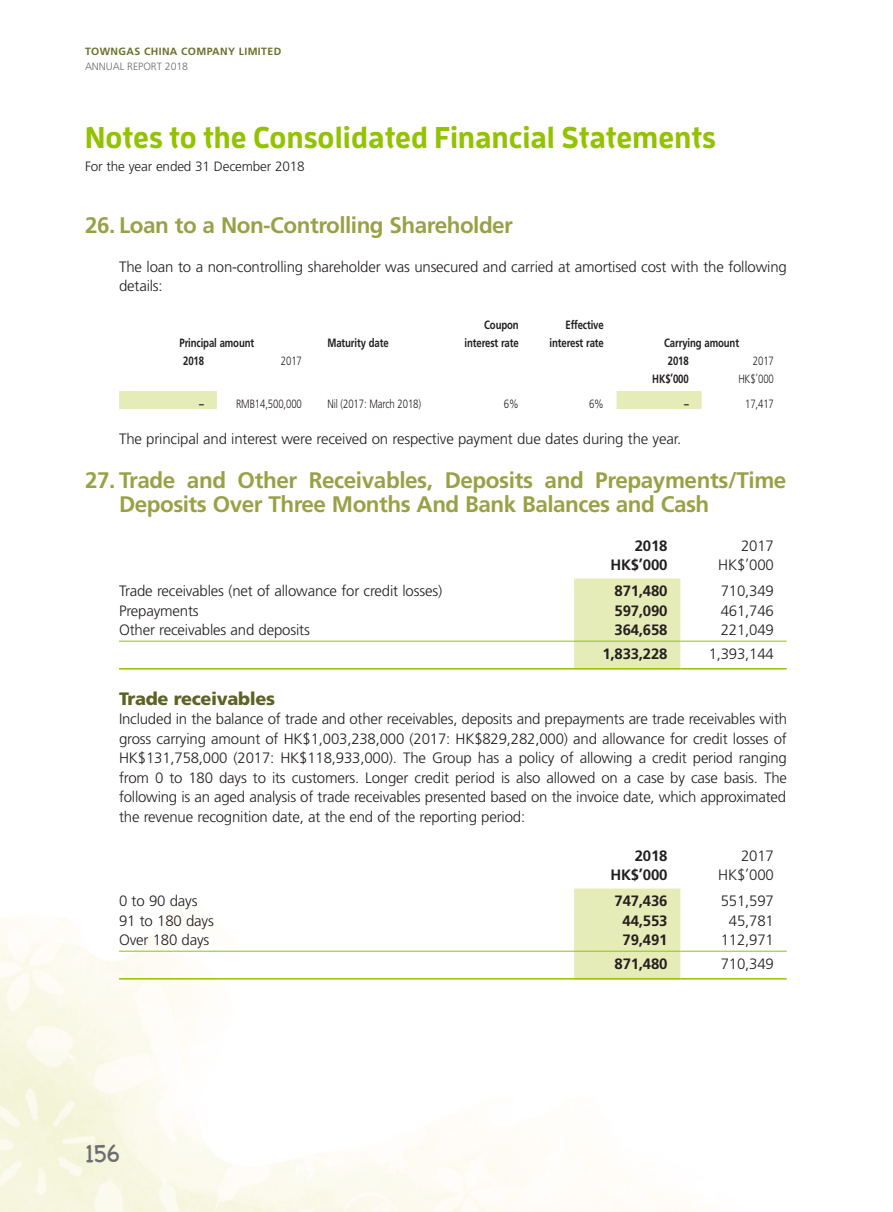
<style>
.page{position:relative;width:893px;height:1212px;background:#fff}
.page>*{position:absolute;margin:0;border:0;box-sizing:border-box;transform-origin:0 0}
.t1{font:700 30px "Enzo OT";letter-spacing:.005em;color:#93c200}
.t2{font:25.5px "Chalkboard";color:#6c6d70}
.Heading_1{font:700 22.5px/24px "Frutiger LT Std";letter-spacing:-.02em;color:#99a146}
.Heading_2{font:900 18px "Frutiger LT Std";letter-spacing:-.02em;color:#5c6325}
.Body_Text{font:300 15px/19.5px "Frutiger LT Std";letter-spacing:-.01em;color:#231f20}
.Body_Text-2{font:700 15px "Frutiger LT Std";letter-spacing:-.01em;color:#231f20}
.t3{font:300 13.5px "Frutiger LT Std";letter-spacing:-.01em;color:#231f20}
.Body_Text-3{font:700 12px "Frutiger LT Std";letter-spacing:-.01em;color:#231f20;scale:.8 1}
.Body_Text-4{font:300 12px "Frutiger LT Std";letter-spacing:-.01em;color:#231f20;scale:.8 1}
.t4{font:700 10.5px "Frutiger LT Std";letter-spacing:.035em;color:#69712d}
.t5{font:300 10.5px "Frutiger LT Std";letter-spacing:-.005em;color:#6c6d70}
</style>
<div class="page">
<img style="left:0;top:578px;width:787px;height:634px">
<svg style="left:119px;top:391px;width:583px;height:18px"></svg>
<div style="left:574px;top:578px;width:106px;height:90px;background:#e6ecb7"></div>
<hr style="left:119px;top:641px;width:455px;height:1px;background:#93c200">
<hr style="left:574px;top:641px;width:106px;height:1px;background:#93c200">
<hr style="left:680px;top:641px;width:107px;height:1px;background:#93c200">
<hr style="left:119px;top:668px;width:455px;height:1px;background:#93c200">
<hr style="left:574px;top:668px;width:106px;height:1px;background:#93c200">
<hr style="left:680px;top:668px;width:107px;height:1px;background:#93c200">
<div style="left:574px;top:888px;width:106px;height:90px;background:#e6ecb7"></div>
<hr style="left:119px;top:951px;width:455px;height:1px;background:#93c200">
<hr style="left:574px;top:951px;width:106px;height:1px;background:#93c200">
<hr style="left:680px;top:951px;width:107px;height:1px;background:#93c200">
<hr style="left:119px;top:978px;width:455px;height:1px;background:#93c200">
<hr style="left:574px;top:978px;width:106px;height:1px;background:#93c200">
<hr style="left:680px;top:978px;width:107px;height:1px;background:#93c200">
<p class="t4" style="left:85px;top:45px;width:198px">TOWNGAS CHINA COMPANY LIMITED</p>
<p class="t5" style="left:85px;top:61px;width:105px">ANNUAL REPORT 2018</p>
<h1 class="t1" style="left:85px;top:118px;width:632px">Notes to the Consolidated Financial Statements</h1>
<p class="t3" style="left:85px;top:158px;width:221px">For the year ended 31 December 2018</p>
<p class="Heading_1" style="left:85px;top:213px;width:429px">26. Loan to a Non-Controlling Shareholder</p>
<p class="Body_Text" style="left:119px;top:257px;width:669px">The loan to a non-controlling shareholder was unsecured and carried at amortised cost with the following details:</p>
<p class="Body_Text-3" style="left:179px;top:336px;width:95px">Principal amount</p>
<p class="Body_Text-3" style="left:327px;top:336px;width:78px">Maturity date</p>
<p class="Body_Text-3" style="left:484px;top:318px;width:45px">Coupon</p>
<p class="Body_Text-3" style="left:465px;top:336px;width:69px">interest rate</p>
<p class="Body_Text-3" style="left:565px;top:318px;width:49px">Effective</p>
<p class="Body_Text-3" style="left:550px;top:336px;width:69px">interest rate</p>
<p class="Body_Text-3" style="left:664px;top:336px;width:95px">Carrying amount</p>
<p class="Body_Text-3" style="left:183px;top:354px;width:28px">2018</p>
<p class="Body_Text-4" style="left:281px;top:354px;width:28px">2017</p>
<p class="Body_Text-3" style="left:668px;top:354px;width:28px">2018</p>
<p class="Body_Text-4" style="left:753px;top:354px;width:28px">2017</p>
<p class="Body_Text-3" style="left:652px;top:372px;width:47px">HK$’000</p>
<p class="Body_Text-4" style="left:738px;top:372px;width:46px">HK$’000</p>
<p class="Body_Text-3" style="left:199px;top:396px;width:7px">–</p>
<p class="Body_Text-4" style="left:236px;top:397px;width:84px">RMB14,500,000</p>
<p class="Body_Text-4" style="left:327px;top:397px;width:119px">Nil (2017: March 2018)</p>
<p class="Body_Text-4" style="left:504px;top:397px;width:20px">6%</p>
<p class="Body_Text-4" style="left:589px;top:397px;width:20px">6%</p>
<p class="Body_Text-3" style="left:684px;top:396px;width:8px">–</p>
<p class="Body_Text-4" style="left:745px;top:397px;width:37px">17,417</p>
<p class="Body_Text" style="left:119px;top:429px;width:564px">The principal and interest were received on respective payment due dates during the year.</p>
<p class="Heading_1" style="left:119px;top:468px;width:669px;text-indent:-34px">27. Trade and Other Receivables, Deposits and Prepayments/Time<br>Deposits Over Three Months And Bank Balances and Cash</p>
<p class="Body_Text-2" style="left:635px;top:537px;width:34px">2018</p>
<p class="Body_Text" style="left:741px;top:536px;width:34px">2017</p>
<p class="Body_Text-2" style="left:610px;top:556px;width:59px">HK$’000</p>
<p class="Body_Text" style="left:718px;top:555px;width:57px">HK$’000</p>
<p class="Body_Text" style="left:119px;top:581px;width:325px">Trade receivables (net of allowance for credit losses)</p>
<p class="Body_Text-2" style="left:614px;top:582px;width:55px">871,480</p>
<p class="Body_Text" style="left:721px;top:581px;width:55px">710,349</p>
<p class="Body_Text" style="left:119px;top:601px;width:81px">Prepayments</p>
<p class="Body_Text-2" style="left:614px;top:602px;width:55px">597,090</p>
<p class="Body_Text" style="left:721px;top:601px;width:55px">461,746</p>
<p class="Body_Text" style="left:119px;top:620px;width:192px">Other receivables and deposits</p>
<p class="Body_Text-2" style="left:614px;top:621px;width:55px">364,658</p>
<p class="Body_Text" style="left:721px;top:620px;width:55px">221,049</p>
<p class="Body_Text-2" style="left:602px;top:645px;width:67px">1,833,228</p>
<p class="Body_Text" style="left:709px;top:644px;width:67px">1,393,144</p>
<p class="Heading_2" style="left:119px;top:687px;width:157px">Trade receivables</p>
<p class="Body_Text" style="left:119px;top:709px;width:669px;text-align:justify">Included in the balance of trade and other receivables, deposits and prepayments are trade receivables with gross carrying amount of HK$1,003,238,000 (2017: HK$829,282,000) and allowance for credit losses of HK$131,758,000 (2017: HK$118,933,000). The Group has a policy of allowing a credit period ranging from 0 to 180 days to its customers. Longer credit period is also allowed on a case by case basis. The following is an aged analysis of trade receivables presented based on the invoice date, which approximated the revenue recognition date, at the end of the reporting period:</p>
<p class="Body_Text-2" style="left:635px;top:847px;width:34px">2018</p>
<p class="Body_Text" style="left:741px;top:846px;width:34px">2017</p>
<p class="Body_Text-2" style="left:610px;top:866px;width:59px">HK$’000</p>
<p class="Body_Text" style="left:718px;top:865px;width:57px">HK$’000</p>
<p class="Body_Text" style="left:119px;top:891px;width:80px">0 to 90 days</p>
<p class="Body_Text-2" style="left:614px;top:892px;width:55px">747,436</p>
<p class="Body_Text" style="left:721px;top:891px;width:55px">551,597</p>
<p class="Body_Text" style="left:119px;top:911px;width:96px">91 to 180 days</p>
<p class="Body_Text-2" style="left:623px;top:911px;width:46px">44,553</p>
<p class="Body_Text" style="left:729px;top:911px;width:46px">45,781</p>
<p class="Body_Text" style="left:119px;top:930px;width:92px">Over 180 days</p>
<p class="Body_Text-2" style="left:623px;top:931px;width:46px">79,491</p>
<p class="Body_Text" style="left:721px;top:930px;width:55px">112,971</p>
<p class="Body_Text-2" style="left:614px;top:955px;width:55px">871,480</p>
<p class="Body_Text" style="left:721px;top:954px;width:55px">710,349</p>
<h2 class="t2" style="left:85px;top:1139px;width:36px">156</h2>
</div>
